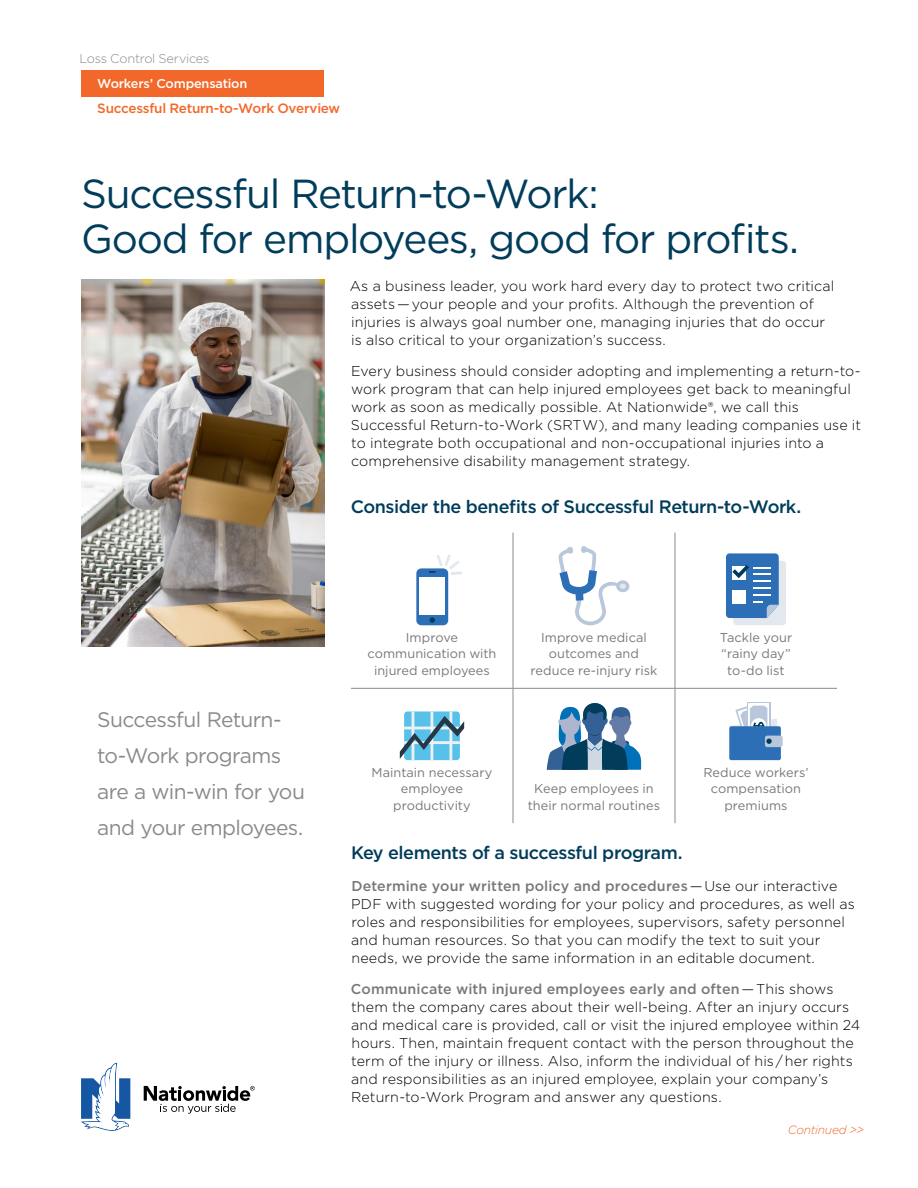
<style>
.page{position:relative;width:918px;height:1188px;background:#fff}
.page>*{position:absolute;margin:0;border:0;box-sizing:border-box;transform-origin:0 0}
.t1{font:40.5px/45px "Gotham";letter-spacing:-.035em;color:#013c5b}
.t2{font:21px/36px "Gotham";letter-spacing:-.03em;color:#8a8a8d}
.t3{font:500 18px "Gotham";letter-spacing:-.025em;color:#013c5b}
.t4{font:300 14.25px/18px "Gotham";letter-spacing:.005em;color:#000}
.t5{font:500 13.5px "Gotham";letter-spacing:-.02em;color:#f2682a}
.t6{font:12.75px/16.5px "Gotham";letter-spacing:.005em;color:#78787a;text-align:center}
.t7{font:500 12.75px "Gotham";letter-spacing:-.015em;color:#fff}
.t8{font:300 12.75px "Gotham";letter-spacing:-.02em;color:#8a8a8d}
.t9{font:italic 300 12px "Gotham";letter-spacing:-.02em;color:#f2682a}
.s1{font-weight:500;color:#78787a}
</style>
<div class="page">
<svg style="left:81px;top:1063px;width:49px;height:68px"></svg>
<svg style="left:144px;top:1086px;width:111px;height:28px"></svg>
<img style="left:81px;top:280px;width:243px;height:366px">
<hr style="left:513px;top:533px;width:1px;height:155px;background:#8a8a8d">
<hr style="left:675px;top:533px;width:1px;height:155px;background:#8a8a8d">
<hr style="left:351px;top:688px;width:162px;height:1px;background:#8a8a8d">
<hr style="left:513px;top:688px;width:162px;height:1px;background:#8a8a8d">
<hr style="left:513px;top:689px;width:1px;height:134px;background:#8a8a8d">
<hr style="left:675px;top:688px;width:162px;height:1px;background:#8a8a8d">
<hr style="left:675px;top:689px;width:1px;height:134px;background:#8a8a8d">
<div style="left:416px;top:568px;width:32px;height:57px;background:#2d6fb7;border-radius:5px"></div>
<svg style="left:429px;top:555px;width:33px;height:20px"></svg>
<div style="left:420px;top:577px;width:25px;height:38px;background:#fff"></div>
<svg style="left:430px;top:617px;width:5px;height:6px"></svg>
<svg style="left:558px;top:546px;width:72px;height:80px"></svg>
<div style="left:733px;top:561px;width:53px;height:64px;background:#e3e8ee;border-radius:4px"></div>
<svg style="left:726px;top:553px;width:53px;height:65px;background:#568ac2"></svg>
<svg style="left:400px;top:711px;width:64px;height:49px;background:#7ebdd6"></svg>
<svg style="left:547px;top:703px;width:95px;height:67px"></svg>
<div style="left:747px;top:702px;width:24px;height:48px;background:#b8c7d9"></div>
<div style="left:729px;top:726px;width:52px;height:34px;background:#2d6fb7;border-radius:2px"></div>
<div style="left:765px;top:736px;width:18px;height:11px;background:#b8c7d9;border-radius:2px"></div>
<svg style="left:729px;top:703px;width:48px;height:57px"></svg>
<div style="left:81px;top:70px;width:243px;height:27px;background:#f2682a"></div>
<p class="t8" style="left:80px;top:50px;width:131px">Loss Control Services</p>
<p class="t7" style="left:97px;top:75px;width:152px">Workers’ Compensation</p>
<p class="t5" style="left:97px;top:99px;width:245px">Successful Return-to-Work Overview</p>
<h1 class="t1" style="left:81px;top:170px;width:720px">Successful Return-to-Work:<br>Good for employees, good for profits.</h1>
<p class="t4" style="left:350px;top:277px;width:486px">As a business leader, you work hard every day to protect two critical assets — your people and your profits. Although the prevention of injuries is always goal number one, managing injuries that do occur is also critical to your organization’s success.</p>
<p class="t4" style="left:351px;top:362px;width:512px">Every business should consider adopting and implementing a return-to&shy;work program that can help injured employees get back to meaningful work as soon as medically possible. At Nationwide®, we call this Successful Return-to-Work (SRTW), and many leading companies use it to integrate both occupational and non-occupational injuries into a comprehensive disability management strategy.</p>
<p class="t3" style="left:351px;top:495px;width:452px">Consider the benefits of Successful Return-to-Work.</p>
<h2 class="t2" style="left:97px;top:701px;width:209px">Successful Return&shy;to-Work programs are a win-win for you and your employees.</h2>
<p class="t6" style="left:368px;top:629px;width:130px">Improve communication with injured employees</p>
<p class="t6" style="left:531px;top:629px;width:128px">Improve medical outcomes and reduce re-injury risk</p>
<p class="t6" style="left:720px;top:629px;width:74px">Tackle your “rainy day” to-do list</p>
<p class="t6" style="left:372px;top:764px;width:122px">Maintain necessary employee productivity</p>
<p class="t6" style="left:528px;top:780px;width:134px">Keep employees in their normal routines</p>
<p class="t6" style="left:703px;top:764px;width:107px">Reduce workers’ compensation premiums</p>
<p class="t3" style="left:351px;top:841px;width:333px">Key elements of a successful program.</p>
<p class="t4" style="left:351px;top:877px;width:505px"><span class="s1">Determine your written policy and procedures</span> — Use our interactive PDF with suggested wording for your policy and procedures, as well as roles and responsibilities for employees, supervisors, safety personnel and human resources. So that you can modify the text to suit your needs, we provide the same information in an editable document.</p>
<p class="t4" style="left:351px;top:979px;width:511px"><span class="s1">Communicate with injured employees early and often</span> — This shows them the company cares about their well-being. After an injury occurs and medical care is provided, call or visit the injured employee within 24 hours. Then, maintain frequent contact with the person throughout the term of the injury or illness. Also, inform the individual of his / her rights and responsibilities as an injured employee, explain your company’s Return-to-Work Program and answer any questions.</p>
<p class="t9" style="left:788px;top:1122px;width:78px">Continued &gt;&gt;</p>
</div>
